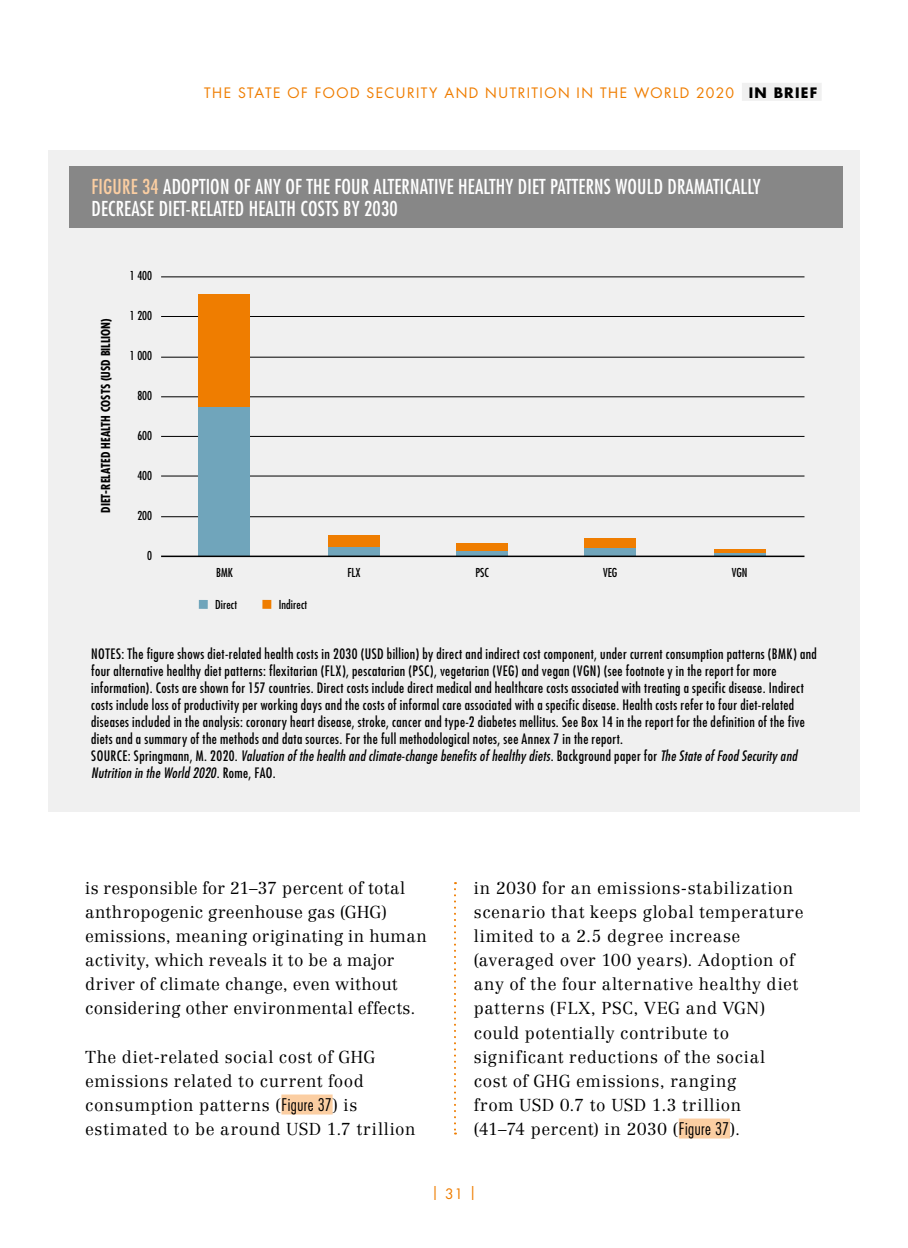
<style>
.page{position:relative;width:908px;height:1248px;background:#fff}
.page>*{position:absolute;margin:0;border:0;box-sizing:border-box;transform-origin:0 0}
.t1{font:condensed 20px/22px "Futura Std";letter-spacing:.01em;color:#fff}
.t2{font:300 17px/24px "Centennial LT Std";letter-spacing:.03em;color:#000}
.t3{font:condensed 14px/17px "Futura Std";letter-spacing:.03em;color:#000}
.t4{font:14px "Futura Std";letter-spacing:.105em;color:#ef7d00}
.t5{font:condensed 12px "Futura Std";color:#000}
.t6{font:700 condensed 12px "Futura Std";color:#000}
.s1{font-weight:700;color:#000}
.s2{color:#fbcea2}
.s3{font-style:italic}
.s4{font-family:"Futura Std";font-stretch:condensed}
</style>
<div class="page">
<svg style="left:454px;top:882px;width:2px;height:252px"></svg>
<div style="left:281px;top:1094px;width:51px;height:20px;background:#fbcea2"></div>
<div style="left:678px;top:1118px;width:51px;height:20px;background:#fbcea2"></div>
<div style="left:48px;top:150px;width:811px;height:661px;background:#f0f0f0"></div>
<div style="left:199px;top:600px;width:9px;height:9px;background:#70a5bb"></div>
<div style="left:262px;top:600px;width:9px;height:8px;background:#ef7d00"></div>
<hr style="left:161px;top:516px;width:643px;height:1px;background:#000">
<hr style="left:161px;top:475px;width:643px;height:1px;background:#000">
<hr style="left:161px;top:436px;width:643px;height:1px;background:#000">
<hr style="left:161px;top:396px;width:643px;height:1px;background:#000">
<hr style="left:161px;top:357px;width:643px;height:1px;background:#000">
<hr style="left:161px;top:316px;width:643px;height:1px;background:#000">
<hr style="left:161px;top:276px;width:643px;height:1px;background:#000">
<div style="left:199px;top:407px;width:51px;height:148px;background:#70a5bb"></div>
<div style="left:199px;top:294px;width:51px;height:113px;background:#ef7d00"></div>
<div style="left:456px;top:550px;width:51px;height:5px;background:#70a5bb"></div>
<div style="left:456px;top:543px;width:51px;height:7px;background:#ef7d00"></div>
<hr style="left:713px;top:552px;width:52px;height:3px;background:#70a5bb">
<hr style="left:713px;top:549px;width:52px;height:3px;background:#ef7d00">
<div style="left:328px;top:547px;width:51px;height:8px;background:#70a5bb"></div>
<div style="left:328px;top:535px;width:51px;height:12px;background:#ef7d00"></div>
<div style="left:584px;top:548px;width:51px;height:7px;background:#70a5bb"></div>
<div style="left:584px;top:538px;width:51px;height:10px;background:#ef7d00"></div>
<hr style="left:161px;top:555px;width:643px;height:2px;background:#000">
<div style="left:69px;top:166px;width:773px;height:62px;background:#878787"></div>
<div style="left:741px;top:83px;width:80px;height:18px;background:#f0f0f0"></div>
<p class="t4" style="left:204px;top:84px;width:614px">THE STATE OF FOOD SECURITY AND NUTRITION IN THE WORLD 2020 <span class="s1">IN BRIEF</span></p>
<h1 class="t1" style="left:91px;top:176px;width:670px"><span class="s2">FIGURE 34</span> ADOPTION OF ANY OF THE FOUR ALTERNATIVE HEALTHY DIET PATTERNS WOULD DRAMATICALLY<br>DECREASE DIET-RELATED HEALTH COSTS BY 2030</h1>
<p class="t6" style="left:98px;top:512px;width:196px;rotate:-90deg">DIET-RELATED HEALTH COSTS (USD BILLION)</p>
<p class="t5" style="left:130px;top:268px;width:24px">1 400</p>
<p class="t5" style="left:130px;top:308px;width:24px">1 200</p>
<p class="t5" style="left:130px;top:348px;width:24px">1 000</p>
<p class="t5" style="left:137px;top:388px;width:16px">800</p>
<p class="t5" style="left:137px;top:428px;width:16px">600</p>
<p class="t5" style="left:137px;top:468px;width:16px">400</p>
<p class="t5" style="left:137px;top:508px;width:16px">200</p>
<p class="t5" style="left:147px;top:548px;width:6px">0</p>
<p class="t5" style="left:216px;top:565px;width:18px">BMK</p>
<p class="t5" style="left:215px;top:597px;width:23px">Direct</p>
<p class="t5" style="left:278px;top:597px;width:30px">Indirect</p>
<p class="t5" style="left:347px;top:565px;width:15px">FLX</p>
<p class="t5" style="left:475px;top:565px;width:15px">PSC</p>
<p class="t5" style="left:602px;top:565px;width:16px">VEG</p>
<p class="t5" style="left:731px;top:565px;width:17px">VGN</p>
<p class="t3" style="left:91px;top:645px;width:727px">NOTES: The figure shows diet-related health costs in 2030 (USD billion) by direct and indirect cost component, under current consumption patterns (BMK) and four alternative healthy diet patterns: flexitarian (FLX), pescatarian (PSC), vegetarian (VEG) and vegan (VGN) (see footnote y in the report for more information). Costs are shown for 157 countries. Direct costs include direct medical and healthcare costs associated with treating a specific disease. Indirect costs include loss of productivity per working days and the costs of informal care associated with a specific disease. Health costs refer to four diet-related diseases included in the analysis: coronary heart disease, stroke, cancer and type-2 diabetes mellitus. See Box 14 in the report for the definition of the five diets and a summary of the methods and data sources. For the full methodological notes, see Annex 7 in the report.<br>SOURCE: Springmann, M. 2020. <span class="s3">Valuation of the health and climate-change benefits of healthy diets</span>. Background paper for <span class="s3">The State of Food Security and Nutrition in the World 2020</span>. Rome, FAO.</p>
<p class="t2" style="left:85px;top:876px;width:343px">is responsible for 21–37 percent of total anthropogenic greenhouse gas (GHG) emissions, meaning originating in human activity, which reveals it to be a major driver of climate change, even without considering other environmental effects.</p>
<p class="t2" style="left:85px;top:1044px;width:331px">The diet-related social cost of GHG emissions related to current food consumption patterns (<span class="s4">Figure 37</span>) is estimated to be around USD 1.7 trillion</p>
<p class="t2" style="left:473px;top:876px;width:331px">in 2030 for an emissions-stabilization scenario that keeps global temperature limited to a 2.5 degree increase (averaged over 100 years). Adoption of any of the four alternative healthy diet patterns (FLX, PSC, VEG and VGN) could potentially contribute to significant reductions of the social<br>cost of GHG emissions, ranging<br>from USD 0.7 to USD 1.3 trillion<br>(41–74 percent) in 2030 (<span class="s4">Figure 37</span>).</p>
<p class="t4" style="left:431px;top:1183px;width:47px">| 31 |</p>
</div>
